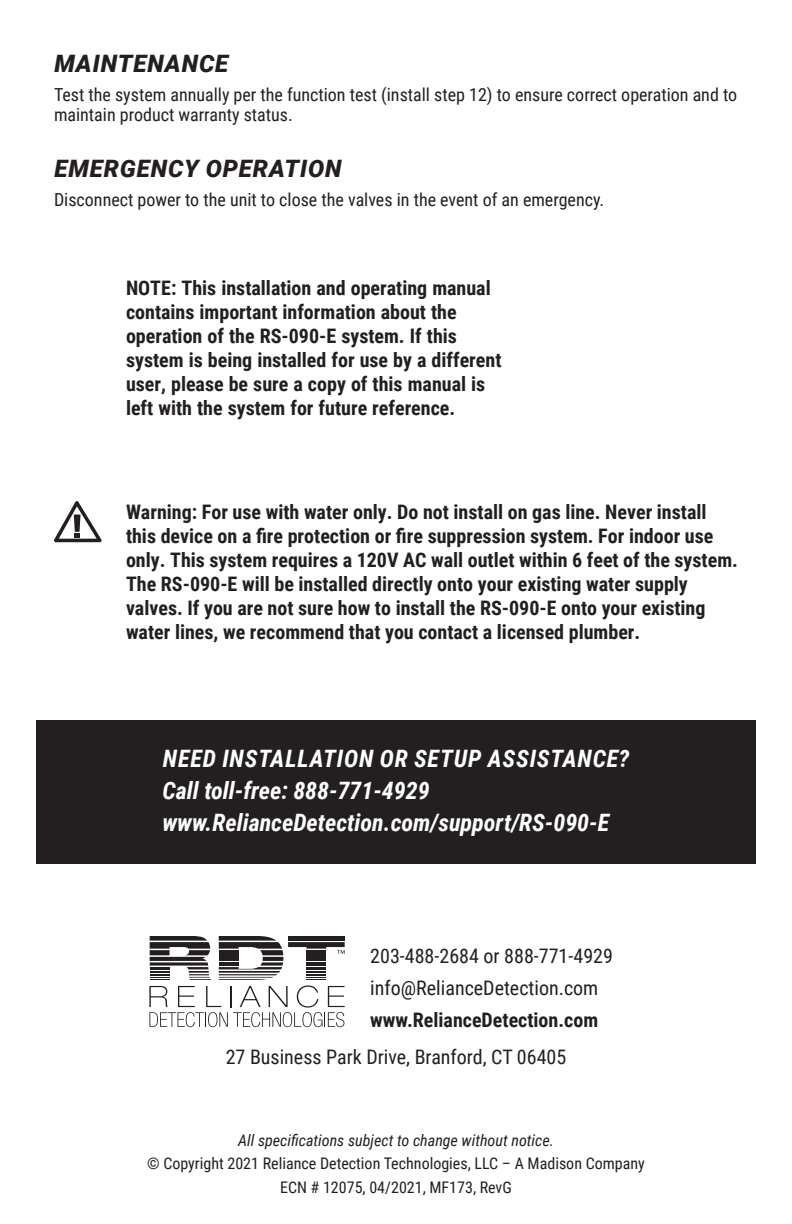
<style>
.page{position:relative;width:792px;height:1224px;background:#fff}
.page>*{position:absolute;margin:0;border:0;box-sizing:border-box;transform-origin:0 0}
.t1{font:italic 700 24px/32px "Roboto Condensed";color:#fff}
.t2{font:italic 900 24px "Roboto";letter-spacing:.035em;color:#231f20}
.t3{font:700 20px/24px "Roboto Condensed";color:#231f20}
.t4{font:20px/32px "Roboto Condensed";color:#231f20}
.t5{font:18px/20px "Roboto Condensed";color:#231f20}
.t6{font:16px/23.4px "Roboto Condensed";color:#231f20;text-align:center}
.t7{font:italic 16px "Roboto Condensed";color:#231f20}
</style>
<div class="page">
<svg style="left:149px;top:936px;width:196px;height:91px"></svg>
<div style="left:36px;top:720px;width:720px;height:144px;background:#231f20"></div>
<svg style="left:54px;top:501px;width:48px;height:41px"></svg>
<p class="t2" style="left:54px;top:47px;width:175px">MAINTENANCE</p>
<p class="t5" style="left:54px;top:84px;width:685px">Test the system annually per the function test (install step 12) to ensure correct operation and to maintain product warranty status.</p>
<p class="t2" style="left:54px;top:151px;width:289px">EMERGENCY OPERATION</p>
<p class="t5" style="left:54px;top:189px;width:552px">Disconnect power to the unit to close the valves in the event of an emergency.</p>
<p class="t3" style="left:126px;top:275px;width:377px">NOTE: This installation and operating manual contains important information about the operation of the RS-090-E system. If this system is being installed for use by a different user, please be sure a copy of this manual is left with the system for future reference.</p>
<p class="t3" style="left:126px;top:499px;width:614px">Warning: For use with water only. Do not install on gas line. Never install this device on a fire protection or fire suppression system. For indoor use only. This system requires a 120V AC wall outlet within 6 feet of the system.<br>The RS-090-E will be installed directly onto your existing water supply valves. If you are not sure how to install the RS-090-E onto your existing water lines, we recommend that you contact a licensed plumber.</p>
<p class="t1" style="left:162px;top:742px;width:469px">NEED INSTALLATION OR SETUP ASSISTANCE?<br>Call toll-free: 888-771-4929 www.RelianceDetection.com/support/RS-090-E</p>
<p class="t4" style="left:370px;top:939px;width:244px">203-488-2684 or 888-771-4929 info@RelianceDetection.com</p>
<p class="t3" style="left:370px;top:1007px;width:229px">www.RelianceDetection.com</p>
<p class="t4" style="left:226px;top:1040px;width:342px">27 Business Park Drive, Branford, CT 06405</p>
<p class="t7" style="left:238px;top:1129px;width:317px">All specifications subject to change without notice.</p>
<p class="t6" style="left:147px;top:1152px;width:499px">© Copyright 2021 Reliance Detection Technologies, LLC – A Madison Company<br>ECN # 12075, 04/2021, MF173, RevG</p>
</div>
